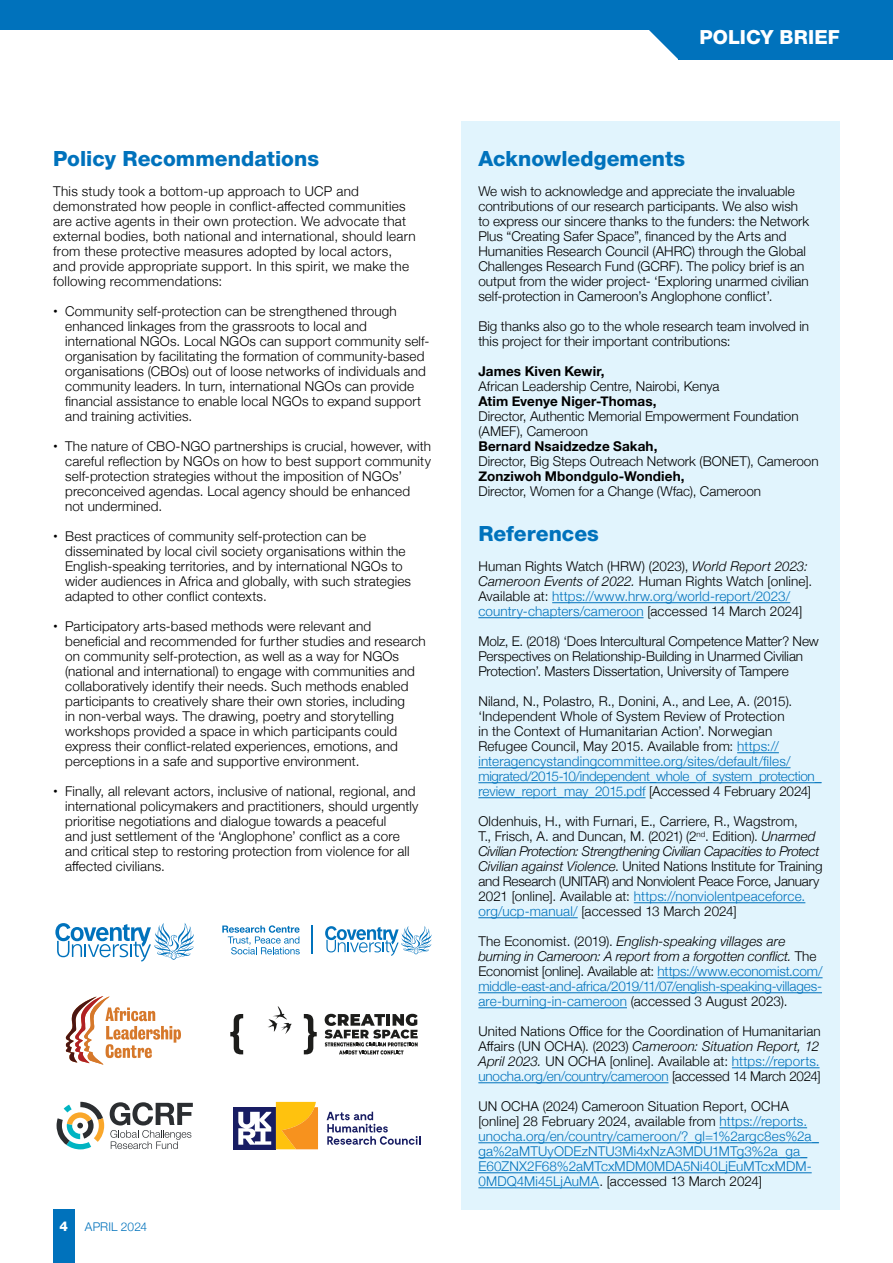
<style>
.page{position:relative;width:893px;height:1263px;background:#fff}
.page>*{position:absolute;margin:0;border:0;box-sizing:border-box;transform-origin:0 0}
.t1{font:800 21px "Helvetica Neue LT Std";color:#0072bc}
.t2{font:800 19.5px "Helvetica Neue LT Std";letter-spacing:.005em;color:#fff}
.t3{font:300 13.5px/15px "Helvetica Neue";letter-spacing:.01em;color:#000}
.t4{font:300 13.5px/15px "Helvetica Neue";letter-spacing:.01em;color:#0072bc}
.t5{font:300 13.5px/15px "Helvetica Neue";letter-spacing:-.01em;color:#000}
.t6{font:700 13.5px "Helvetica Neue";letter-spacing:.005em;color:#000}
.t7{font:800 13.5px "Helvetica Neue LT Std";color:#fff}
.t8{font:300 12px "Helvetica Neue";letter-spacing:.01em;color:#0072bc}
.s1{font-weight:700}
.s2{font-style:italic}
.s3{color:#0072bc}
.s4{color:#000}
.s5{font-style:italic;color:#000}
</style>
<div class="page">
<div style="left:461px;top:121px;width:379px;height:1088px;background:#e1f4fd"></div>
<hr style="left:552px;top:602px;width:238px;height:1px;background:#0072bc">
<hr style="left:478px;top:617px;width:166px;height:1px;background:#0072bc">
<hr style="left:737px;top:752px;width:42px;height:1px;background:#0072bc">
<hr style="left:478px;top:767px;width:312px;height:1px;background:#0072bc">
<hr style="left:478px;top:782px;width:343px;height:1px;background:#0072bc">
<hr style="left:478px;top:797px;width:167px;height:1px;background:#0072bc">
<hr style="left:634px;top:902px;width:171px;height:1px;background:#0072bc">
<hr style="left:478px;top:917px;width:100px;height:1px;background:#0072bc">
<hr style="left:658px;top:977px;width:165px;height:1px;background:#0072bc">
<hr style="left:478px;top:992px;width:344px;height:1px;background:#0072bc">
<hr style="left:478px;top:1007px;width:149px;height:1px;background:#0072bc">
<hr style="left:732px;top:1067px;width:88px;height:1px;background:#0072bc">
<hr style="left:478px;top:1082px;width:190px;height:1px;background:#0072bc">
<hr style="left:719px;top:1127px;width:88px;height:1px;background:#0072bc">
<hr style="left:478px;top:1142px;width:341px;height:1px;background:#0072bc">
<hr style="left:478px;top:1157px;width:329px;height:1px;background:#0072bc">
<hr style="left:478px;top:1172px;width:334px;height:1px;background:#0072bc">
<hr style="left:478px;top:1187px;width:121px;height:1px;background:#0072bc">
<svg style="left:55px;top:923px;width:139px;height:38px"></svg>
<svg style="left:222px;top:925px;width:78px;height:29px"></svg>
<svg style="left:312px;top:926px;width:1px;height:28px"></svg>
<svg style="left:325px;top:926px;width:107px;height:30px"></svg>
<svg style="left:65px;top:996px;width:116px;height:68px"></svg>
<svg style="left:325px;top:1014px;width:93px;height:40px"></svg>
<svg style="left:268px;top:1006px;width:24px;height:28px"></svg>
<svg style="left:230px;top:1014px;width:13px;height:40px"></svg>
<svg style="left:304px;top:1014px;width:13px;height:40px"></svg>
<svg style="left:57px;top:1102px;width:47px;height:47px"></svg>
<svg style="left:110px;top:1102px;width:83px;height:47px"></svg>
<div style="left:0;top:0;width:893px;height:30px;background:#0072bc"></div>
<svg style="left:649px;top:30px;width:30px;height:30px"></svg>
<div style="left:679px;top:2px;width:214px;height:58px;background:#0072bc"></div>
<div style="left:53px;top:1209px;width:21px;height:54px;background:#0072bc"></div>
<svg style="left:327px;top:1112px;width:93px;height:33px"></svg>
<div style="left:234px;top:1107px;width:42px;height:42px;background:#181d63"></div>
<svg style="left:238px;top:1102px;width:80px;height:47px"></svg>
<p class="t1" style="left:53px;top:146px;width:267px">Policy Recommendations</p>
<p class="t3" style="left:53px;top:183px;width:364px">This study took a bottom-up approach to UCP and demonstrated how people in conflict-affected communities are active agents in their own protection. We advocate that external bodies, both national and international, should learn from these protective measures adopted by local actors, and provide appropriate support. In this spirit, we make the following recommendations:</p>
<p class="t3" style="left:65px;top:303px;width:366px;text-indent:-12px"><span class="s1">•</span> Community self-protection can be strengthened through enhanced linkages from the grassroots to local and international NGOs. Local NGOs can support community self&shy;organisation by facilitating the formation of community-based organisations (CBOs) out of loose networks of individuals and community leaders. In turn, international NGOs can provide financial assistance to enable local NGOs to expand support and training activities.</p>
<p class="t3" style="left:65px;top:438px;width:367px;text-indent:-12px"><span class="s1">•</span> The nature of CBO-NGO partnerships is crucial, however, with careful reflection by NGOs on how to best support community self-protection strategies without the imposition of NGOs’ preconceived agendas. Local agency should be enhanced not undermined.</p>
<p class="t3" style="left:65px;top:528px;width:347px;text-indent:-12px"><span class="s1">•</span> Best practices of community self-protection can be disseminated by local civil society organisations within the English-speaking territories, and by international NGOs to wider audiences in Africa and globally, with such strategies adapted to other conflict contexts.</p>
<p class="t3" style="left:65px;top:618px;width:362px;text-indent:-12px"><span class="s1">•</span> Participatory arts-based methods were relevant and beneficial and recommended for further studies and research on community self-protection, as well as a way for NGOs (national and international) to engage with communities and collaboratively identify their needs. Such methods enabled participants to creatively share their own stories, including<br>in non-verbal ways. The drawing, poetry and storytelling workshops provided a space in which participants could express their conflict-related experiences, emotions, and perceptions in a safe and supportive environment.</p>
<p class="t3" style="left:65px;top:783px;width:355px;text-indent:-12px"><span class="s1">•</span> Finally, all relevant actors, inclusive of national, regional, and international policymakers and practitioners, should urgently prioritise negotiations and dialogue towards a peaceful<br>and just settlement of the ‘Anglophone’ conflict as a core and critical step to restoring protection from violence for all affected civilians.</p>
<p class="t7" style="left:60px;top:1218px;width:10px">4</p>
<p class="t8" style="left:85px;top:1217px;width:64px">APRIL 2024</p>
<h2 class="t2" style="left:699px;top:25px;width:142px">POLICY BRIEF</h2>
<p class="t1" style="left:478px;top:146px;width:208px">Acknowledgements</p>
<p class="t3" style="left:478px;top:183px;width:332px">We wish to acknowledge and appreciate the invaluable contributions of our research participants. We also wish to express our sincere thanks to the funders: the Network Plus “Creating Safer Space”, financed by the Arts and Humanities Research Council (AHRC) through the Global Challenges Research Fund (GCRF). The policy brief is an output from the wider project- ‘Exploring unarmed civilian self-protection in Cameroon’s Anglophone conflict’.</p>
<p class="t3" style="left:478px;top:318px;width:332px">Big thanks also go to the whole research team involved in this project for their important contributions:</p>
<p class="t6" style="left:478px;top:361px;width:128px">James Kiven Kewir,</p>
<p class="t3" style="left:478px;top:378px;width:243px">African Leadership Centre, Nairobi, Kenya</p>
<p class="t6" style="left:478px;top:391px;width:180px">Atim Evenye Niger-Thomas,</p>
<p class="t3" style="left:478px;top:408px;width:322px">Director, Authentic Memorial Empowerment Foundation (AMEF), Cameroon</p>
<p class="t6" style="left:478px;top:436px;width:181px">Bernard Nsaidzedze Sakah,</p>
<p class="t3" style="left:478px;top:453px;width:342px">Director, Big Steps Outreach Network (BONET), Cameroon</p>
<p class="t6" style="left:478px;top:466px;width:208px">Zonziwoh Mbondgulo-Wondieh,</p>
<p class="t3" style="left:478px;top:483px;width:284px">Director, Women for a Change (Wfac), Cameroon</p>
<p class="t1" style="left:478px;top:521px;width:122px">References</p>
<p class="t3" style="left:478px;top:558px;width:335px">Human Rights Watch (HRW) (2023), <span class="s2">World Report 2023:<br>Cameroon Events of 2022.</span> Human Rights Watch [online].<br>Available at: <span class="s3">https://www.hrw.org/world-report/2023/ country-chapters/cameroon</span> [accessed 14 March 2024]</p>
<p class="t5" style="left:478px;top:633px;width:342px">Molz, E. (2018) ‘Does Intercultural Competence Matter? New<br>Perspectives on Relationship-Building in Unarmed Civilian<br>Protection’. Masters Dissertation, University of Tampere</p>
<p class="t3" style="left:478px;top:693px;width:345px">Niland, N., Polastro, R., Donini, A., and Lee, A. (2015). ‘Independent Whole of System Review of Protection<br>in the Context of Humanitarian Action’. Norwegian Refugee Council, May 2015. Available from: <span class="s3">https:// interagencystandingcommittee.org/sites/default/files/ migrated/2015-10/independent_whole_of_system_protection_ review_report_may_2015.pdf</span> [Accessed 4 February 2024]</p>
<p class="t3" style="left:478px;top:813px;width:346px">Oldenhuis, H., with Furnari, E., Carriere, R., Wagstrom,<br>T., Frisch, A. and Duncan, M. (2021) (2<sup>nd</sup>. Edition). <span class="s2">Unarmed Civilian Protection: Strengthening Civilian Capacities to Protect Civilian against Violence</span>. United Nations Institute for Training and Research (UNITAR) and Nonviolent Peace Force, January 2021 [online]. Available at: <span class="s3">https://nonviolentpeaceforce. org/ucp-manual/</span> [accessed 13 March 2024]</p>
<p class="t4" style="left:478px;top:933px;width:346px"><span class="s4">The Economist. (2019).</span> <span class="s5">English-speaking villages are burning in Cameroon: A report from a forgotten conflict.</span> <span class="s4">The Economist [online]. Available at:</span> https://www.economist.com/ middle-east-and-africa/2019/11/07/english-speaking-villages&shy;are-burning-in-cameroon <span class="s4">(accessed 3 August 2023).</span></p>
<p class="t3" style="left:478px;top:1023px;width:344px">United Nations Office for the Coordination of Humanitarian Affairs (UN OCHA). (2023) <span class="s2">Cameroon: Situation Report, 12<br>April 2023.</span> UN OCHA [online]. Available at: <span class="s3">https://reports. unocha.org/en/country/cameroon</span> [accessed 14 March 2024]</p>
<p class="t4" style="left:478px;top:1098px;width:342px"><span class="s4">UN OCHA (2024) Cameroon Situation Report, OCHA [online] 28 February 2024, available from</span> https://reports. unocha.org/en/country/cameroon/?_gl=1%2argc8es%2a_ ga%2aMTUyODEzNTU3Mi4xNzA3MDU1MTg3%2a_ga_ E60ZNX2F68%2aMTcxMDM0MDA5Ni40LjEuMTcxMDM-0MDQ4Mi45LjAuMA<span class="s4">. [accessed 13 March 2024]</span></p>
</div>
